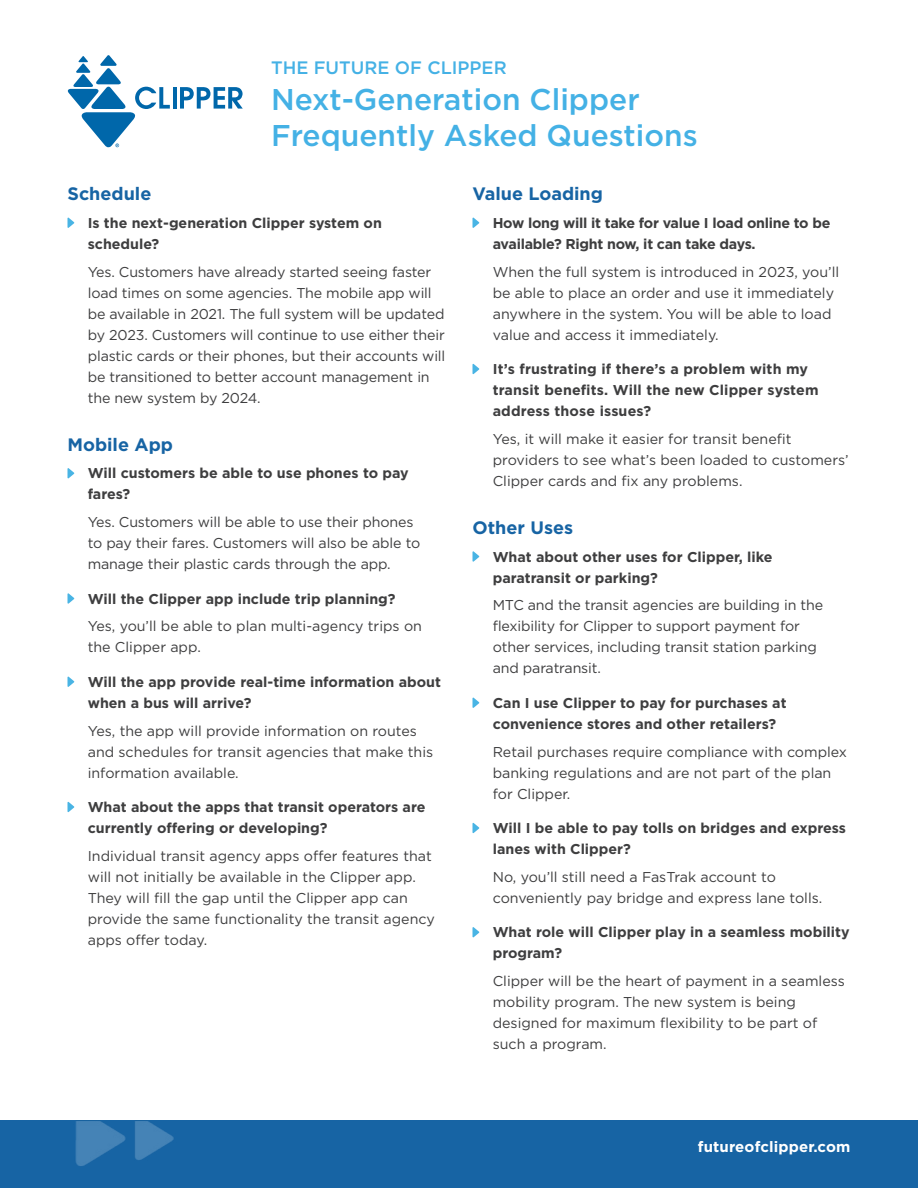
<style>
.page{position:relative;width:918px;height:1188px;background:#fff}
.page>*{position:absolute;margin:0;border:0;box-sizing:border-box;transform-origin:0 0}
.Main_Header{font:500 30px/36px "Gotham";color:#44b1e5}
.Subheads{font:700 18px "Gotham";color:#1764a4}
.Main_Header-2{font:500 18px "Gotham";color:#44b1e5}
.t1{font:700 15px "Gotham";letter-spacing:.01em;color:#fff}
.Body_copy{font:14.25px/21px "Gotham";color:#3e3e3f}
.Question{font:700 14.25px/21px "Gotham";color:#3e3e3f}
.Question-2{font:700 14.25px/21px "Gotham";letter-spacing:-.02em;color:#3e3e3f}
</style>
<div class="page">
<div style="left:0;top:1120px;width:918px;height:68px;background:#1764a4"></div>
<img style="left:75px;top:1121px;width:99px;height:45px">
<svg style="left:67px;top:217px;width:7px;height:11px"></svg>
<svg style="left:67px;top:468px;width:7px;height:11px"></svg>
<svg style="left:67px;top:593px;width:7px;height:11px"></svg>
<svg style="left:67px;top:676px;width:7px;height:11px"></svg>
<svg style="left:67px;top:802px;width:7px;height:10px"></svg>
<svg style="left:472px;top:217px;width:7px;height:11px"></svg>
<svg style="left:472px;top:364px;width:7px;height:10px"></svg>
<svg style="left:472px;top:551px;width:7px;height:11px"></svg>
<svg style="left:472px;top:697px;width:7px;height:11px"></svg>
<svg style="left:472px;top:823px;width:7px;height:10px"></svg>
<svg style="left:472px;top:927px;width:7px;height:11px"></svg>
<hr style="left:173px;top:87px;width:4px;height:22px;background:#0067aa">
<svg style="left:180px;top:87px;width:63px;height:22px"></svg>
<svg style="left:67px;top:55px;width:103px;height:92px"></svg>
<p class="Main_Header-2" style="left:271px;top:56px;width:237px">THE FUTURE OF CLIPPER</p>
<p class="Main_Header" style="left:271px;top:81px;width:428px">Next-Generation Clipper<br>Frequently Asked Questions</p>
<p class="Subheads" style="left:68px;top:182px;width:85px">Schedule</p>
<p class="Question" style="left:88px;top:212px;width:296px">Is the next-generation Clipper system on schedule?</p>
<p class="Body_copy" style="left:88px;top:261px;width:359px">Yes. Customers have already started seeing faster load times on some agencies. The mobile app will be available in 2021. The full system will be updated by 2023. Customers will continue to use either their plastic cards or their phones, but their accounts will be transitioned to better account management in the new system by 2024.</p>
<p class="Subheads" style="left:68px;top:432px;width:107px">Mobile App</p>
<p class="Question" style="left:88px;top:463px;width:323px">Will customers be able to use phones to pay fares?</p>
<p class="Body_copy" style="left:88px;top:511px;width:334px">Yes. Customers will be able to use their phones to pay their fares. Customers will also be able to manage their plastic cards through the app.</p>
<p class="Question" style="left:88px;top:588px;width:309px">Will the Clipper app include trip planning?</p>
<p class="Body_copy" style="left:88px;top:616px;width:336px">Yes, you’ll be able to plan multi-agency trips on the Clipper app.</p>
<p class="Question" style="left:88px;top:671px;width:355px">Will the app provide real-time information about when a bus will arrive?</p>
<p class="Body_copy" style="left:88px;top:720px;width:347px">Yes, the app will provide information on routes and schedules for transit agencies that make this information available.</p>
<p class="Question" style="left:88px;top:797px;width:339px">What about the apps that transit operators are currently offering or developing?</p>
<p class="Body_copy" style="left:88px;top:845px;width:349px">Individual transit agency apps offer features that will not initially be available in the Clipper app.<br>They will fill the gap until the Clipper app can provide the same functionality the transit agency apps offer today.</p>
<p class="Subheads" style="left:472px;top:182px;width:132px">Value Loading</p>
<p class="Question-2" style="left:493px;top:212px;width:339px">How long will it take for value I load online to be available? Right now, it can take days.</p>
<p class="Body_copy" style="left:493px;top:261px;width:348px">When the full system is introduced in 2023, you’ll be able to place an order and use it immediately anywhere in the system. You will be able to load value and access it immediately.</p>
<p class="Question" style="left:493px;top:359px;width:327px">It’s frustrating if there’s a problem with my transit benefits. Will the new Clipper system address those issues?</p>
<p class="Body_copy" style="left:493px;top:428px;width:357px">Yes, it will make it easier for transit benefit providers to see what’s been loaded to customers’<br>Clipper cards and fix any problems.</p>
<p class="Subheads" style="left:472px;top:516px;width:102px">Other Uses</p>
<p class="Question" style="left:493px;top:546px;width:281px">What about other uses for Clipper, like paratransit or parking?</p>
<p class="Body_copy" style="left:493px;top:595px;width:332px">MTC and the transit agencies are building in the flexibility for Clipper to support payment for other services, including transit station parking and paratransit.</p>
<p class="Question" style="left:493px;top:692px;width:295px">Can I use Clipper to pay for purchases at convenience stores and other retailers?</p>
<p class="Body_copy" style="left:493px;top:741px;width:356px">Retail purchases require compliance with complex banking regulations and are not part of the plan for Clipper.</p>
<p class="Question" style="left:493px;top:818px;width:355px">Will I be able to pay tolls on bridges and express lanes with Clipper?</p>
<p class="Body_copy" style="left:493px;top:866px;width:331px">No, you’ll still need a FasTrak account to conveniently pay bridge and express lane tolls.</p>
<p class="Question" style="left:493px;top:922px;width:358px">What role will Clipper play in a seamless mobility program?</p>
<p class="Body_copy" style="left:493px;top:970px;width:354px">Clipper will be the heart of payment in a seamless mobility program. The new system is being designed for maximum flexibility to be part of such a program.</p>
<p class="t1" style="left:698px;top:1136px;width:154px">futureofclipper.com</p>
</div>
